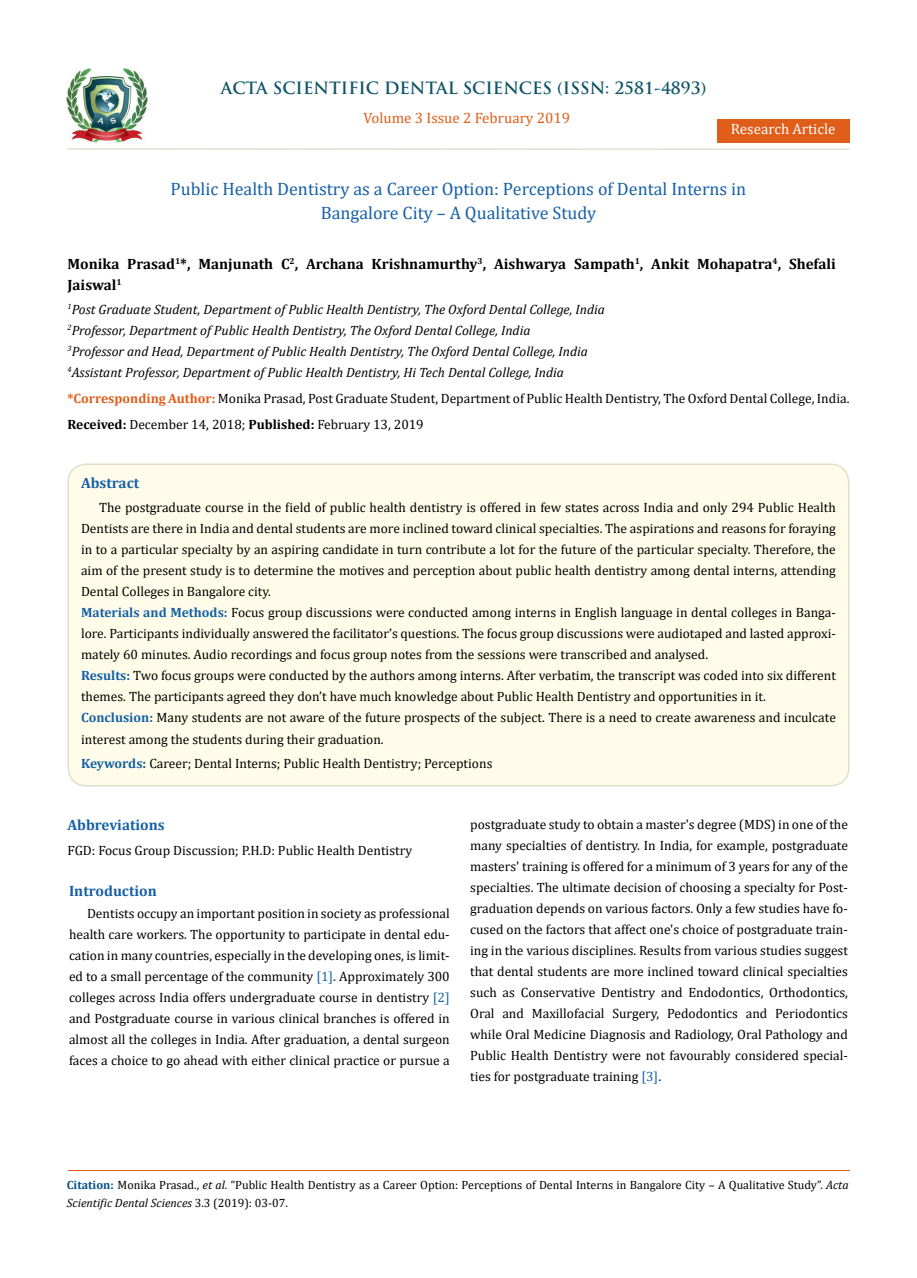
<style>
.page{position:relative;width:917px;height:1278px;background:#fff}
.page>*{position:absolute;margin:0;border:0;box-sizing:border-box;transform-origin:0 0}
.t1{font:18px/24px "Cambria";color:#1560a6;text-align:center}
.t2{font:700 16.5px "Trajan Pro";color:#0e546a}
.t3{font:700 15px/21px "Cambria";color:#000}
.t4{font:700 15px "Cambria";color:#1560a6}
.t5{font:15px "Cambria";color:#e05d1a}
.t6{font:15px "Cambria";color:#fff}
.t7{font:13.5px/21px "Cambria";color:#000;text-align:justify}
.t8{font:italic 13.5px/21px "Cambria";color:#000}
.t9{font:12px/18px "Cambria";color:#000}
.s1{font-weight:700;color:#e05d1a}
.s2{font-weight:700}
.s3{font-weight:700;color:#1560a6}
.s4{font-weight:700;color:#0e546a}
.s5{color:#1560a6}
.s6{font-weight:700;color:#035089}
.s7{font-style:italic}
</style>
<div class="page">
<img style="left:67px;top:68px;width:80px;height:74px">
<div style="left:717px;top:119px;width:132px;height:23px;background:#e05d1a"></div>
<div style="left:68px;top:464px;width:780px;height:322px;background:#fffde9;border-radius:18px"></div>
<div style="left:67px;top:464px;width:782px;height:323px;border:2px solid #e0dfcd;border-radius:18px"></div>
<hr style="left:67px;top:148px;width:782px;height:2px;background:#e0dfcd">
<hr style="left:68px;top:1171px;width:781px;height:1px;background:#e05d1a">
<p class="t2" style="left:221px;top:77px;width:487px">ACTA SCIENTIFIC DENTAL SCIENCES (ISSN: 2581-4893)</p>
<p class="t5" style="left:363px;top:109px;width:208px">Volume 3 Issue 2 February 2019</p>
<p class="t6" style="left:731px;top:120px;width:106px">Research Article</p>
<h1 class="t1" style="left:171px;top:177px;width:577px">Public Health Dentistry as a Career Option: Perceptions of Dental Interns in<br>Bangalore City – A Qualitative Study</h1>
<p class="t3" style="left:67px;top:253px;width:769px">Monika Prasad<sup>1</sup>*, Manjunath C<sup>2</sup>, Archana Krishnamurthy<sup>3</sup>, Aishwarya Sampath<sup>1</sup>, Ankit Mohapatra<sup>4</sup>, Shefali<br>Jaiswal<sup>1</sup></p>
<p class="t8" style="left:67px;top:298px;width:539px"><sup>1</sup>Post Graduate Student, Department of Public Health Dentistry, The Oxford Dental College, India <sup>2</sup>Professor, Department of Public Health Dentistry, The Oxford Dental College, India<br><sup>3</sup>Professor and Head, Department of Public Health Dentistry, The Oxford Dental College, India <sup>4</sup>Assistant Professor, Department of Public Health Dentistry, Hi Tech Dental College, India</p>
<p class="t7" style="left:67px;top:388px;width:783px"><span class="s1">*Corresponding Author:</span> Monika Prasad, Post Graduate Student, Department of Public Health Dentistry, The Oxford Dental College, India.</p>
<p class="t7" style="left:67px;top:414px;width:358px"><span class="s2">Received:</span> December 14, 2018; <span class="s2">Published:</span> February 13, 2019</p>
<p class="t4" style="left:81px;top:472px;width:60px">Abstract</p>
<p class="t7" style="left:81px;top:497px;width:756px;text-align:left;text-indent:18px">The postgraduate course in the field of public health dentistry is offered in few states across India and only 294 Public Health Dentists are there in India and dental students are more inclined toward clinical specialties. The aspirations and reasons for foraying in to a particular specialty by an aspiring candidate in turn contribute a lot for the future of the particular specialty. Therefore, the aim of the present study is to determine the motives and perception about public health dentistry among dental interns, attending Dental Colleges in Bangalore city.<br><span class="s3">Materials and Methods:</span> Focus group discussions were conducted among interns in English language in dental colleges in Banga&shy;lore. Participants individually answered the facilitator’s questions. The focus group discussions were audiotaped and lasted approxi&shy;mately 60 minutes. Audio recordings and focus group notes from the sessions were transcribed and analysed.<br><span class="s3">Results:</span> Two focus groups were conducted by the authors among interns. After verbatim, the transcript was coded into six different themes. The participants agreed they don’t have much knowledge about Public Health Dentistry and opportunities in it.<br><span class="s3">Conclusion:</span> Many students are not aware of the future prospects of the subject. There is a need to create awareness and inculcate interest among the students during their graduation.</p>
<p class="t7" style="left:81px;top:753px;width:413px"><span class="s3">Keywords</span><span class="s4">:</span> Career; Dental Interns; Public Health Dentistry; Perceptions</p>
<p class="t4" style="left:67px;top:814px;width:99px">Abbreviations</p>
<p class="t7" style="left:67px;top:840px;width:346px">FGD: Focus Group Discussion; P.H.D: Public Health Dentistry</p>
<p class="t4" style="left:69px;top:881px;width:89px">Introduction</p>
<p class="t7" style="left:69px;top:903px;width:382px;text-indent:18px">Dentists occupy an important position in society as professional health care workers. The opportunity to participate in dental edu&shy;cation in many countries, especially in the developing ones, is limit&shy;ed to a small percentage of the community <span class="s5">[1]</span>. Approximately 300 colleges across India offers undergraduate course in dentistry <span class="s5">[2] </span>and Postgraduate course in various clinical branches is offered in almost all the colleges in India. After graduation, a dental surgeon faces a choice to go ahead with either clinical practice or pursue a</p>
<p class="t7" style="left:470px;top:814px;width:379px">postgraduate study to obtain a master's degree (MDS) in one of the many specialties of dentistry. In India, for example, postgraduate masters' training is offered for a minimum of 3 years for any of the specialties. The ultimate decision of choosing a specialty for Post&shy;graduation depends on various factors. Only a few studies have fo&shy;cused on the factors that affect one's choice of postgraduate train&shy;ing in the various disciplines. Results from various studies suggest that dental students are more inclined toward clinical specialties such as Conservative Dentistry and Endodontics, Orthodontics, Oral and Maxillofacial Surgery, Pedodontics and Periodontics while Oral Medicine Diagnosis and Radiology, Oral Pathology and Public Health Dentistry were not favourably considered special&shy;ties for postgraduate training <span class="s5">[3]</span>.</p>
<p class="t9" style="left:67px;top:1176px;width:783px"><span class="s6">Citation:</span> Monika Prasad., <span class="s7">et al.</span> “Public Health Dentistry as a Career Option: Perceptions of Dental Interns in Bangalore City – A Qualitative Study”. <span class="s7">Acta<br>Scientific Dental Sciences</span> 3.3 (2019): 03-07.</p>
</div>
